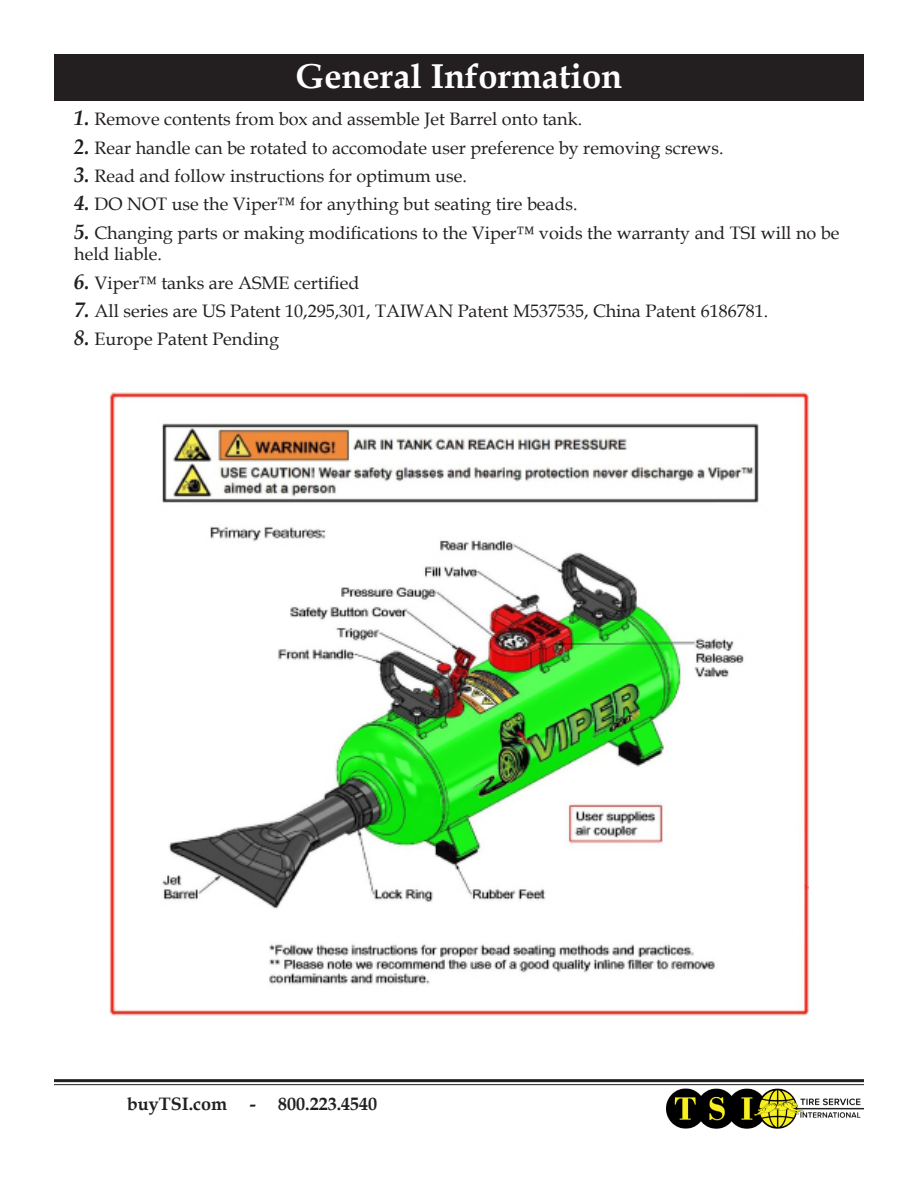
<style>
.page{position:relative;width:918px;height:1188px;background:#fff}
.page>*{position:absolute;margin:0;border:0;box-sizing:border-box;transform-origin:0 0}
.t1{font:700 34.5px "Book Antiqua";color:#fff}
.t2{font:18px/21.6px "Book Antiqua";color:#231f20}
.t3{font:700 18px "Book Antiqua";color:#231f20}
.s1{font-weight:700;font-style:italic;font-size:21px}
</style>
<div class="page">
<hr style="left:54px;top:1079px;width:810px;height:3px;background:#231f20">
<hr style="left:54px;top:1084px;width:810px;height:1px;background:#231f20">
<img style="left:666px;top:1084px;width:198px;height:45px">
<div style="left:54px;top:54px;width:810px;height:46px;background:#231f20"></div>
<img style="left:109px;top:392px;width:700px;height:624px">
<p class="t1" style="left:296px;top:53px;width:328px">General Information</p>
<p class="t2" style="left:74px;top:108px;width:510px"><span class="s1">1.</span> Remove contents from box and assemble Jet Barrel onto tank.</p>
<p class="t2" style="left:74px;top:136px;width:651px"><span class="s1">2.</span> Rear handle can be rotated to accomodate user preference by removing screws.</p>
<p class="t2" style="left:74px;top:165px;width:394px"><span class="s1">3.</span> Read and follow instructions for optimum use.</p>
<p class="t2" style="left:74px;top:193px;width:505px"><span class="s1">4.</span> DO NOT use the Viper™ for anything but seating tire beads.</p>
<p class="t2" style="left:74px;top:221px;width:767px"><span class="s1">5.</span> Changing parts or making modifications to the Viper™ voids the warranty and TSI will no be held liable.</p>
<p class="t2" style="left:74px;top:271px;width:287px"><span class="s1">6.</span> Viper™ tanks are ASME certified</p>
<p class="t2" style="left:74px;top:300px;width:695px"><span class="s1">7.</span> All series are US Patent 10,295,301, TAIWAN Patent M537535, China Patent 6186781.</p>
<p class="t2" style="left:74px;top:328px;width:206px"><span class="s1">8.</span> Europe Patent Pending</p>
<p class="t3" style="left:127px;top:1092px;width:102px">buyTSI.com</p>
<p class="t3" style="left:250px;top:1092px;width:129px">- 800.223.4540</p>
</div>
